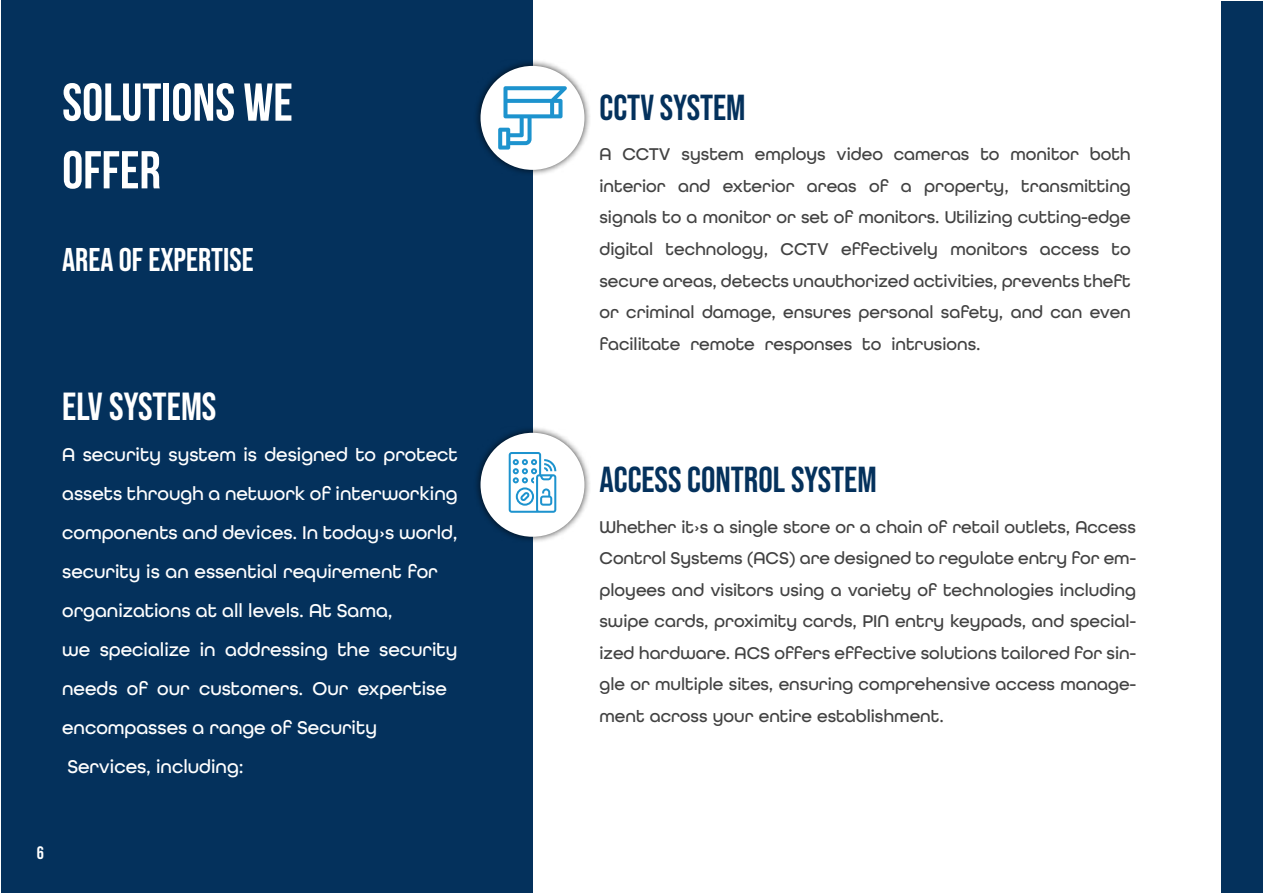
<style>
.page{position:relative;width:1263px;height:893px;background:#fff}
.page>*{position:absolute;margin:0;border:0;box-sizing:border-box;transform-origin:0 0}
.t1{font:700 53.25px/67.7px "Bebas Neue";color:#fff}
.t2{font:39px "Bebas Neue";color:#fff}
.t3{font:36px "Bebas Neue";color:#04315c}
.t4{font:32.7px "Bebas Neue";color:#fff}
.t5{font:500 19.5px/39px "All Round Gothic";color:#fff;text-align:justify}
.t6{font:500 18px/31.7px "All Round Gothic";color:#424242;text-align:justify}
.t7{font:700 18px "Bebas Neue";color:#fff}
</style>
<div class="page">
<div style="left:1px;top:0;width:531px;height:893px;background:#04315c"></div>
<div style="left:1221px;top:1px;width:42px;height:891px;background:#04315c"></div>
<div style="left:473px;top:59px;width:117px;height:117px;background:#000;opacity:.75"></div>
<div style="left:480px;top:66px;width:104px;height:104px;background:#fff;border-radius:50%"></div>
<div style="left:473px;top:426px;width:117px;height:117px;background:#000;opacity:.75"></div>
<div style="left:480px;top:433px;width:104px;height:104px;background:#fff;border-radius:50%"></div>
<svg style="left:498px;top:86px;width:69px;height:64px"></svg>
<svg style="left:509px;top:452px;width:47px;height:61px"></svg>
<p class="t1" style="left:62px;top:68px;width:232px">SOLUTIONS WE<br>OFFER</p>
<p class="t4" style="left:62px;top:241px;width:193px">AREA OF EXPERTISE</p>
<p class="t2" style="left:62px;top:385px;width:156px">ELV SYSTEMS</p>
<p class="t5" style="left:62px;top:434px;width:397px">A security system is designed to protect assets through a network of interworking components and devices. In today›s world, security is an essential requirement for</p>
<p class="t5" style="left:62px;top:591px;width:332px">organizations at all levels. At Sama,</p>
<p class="t5" style="left:62px;top:630px;width:397px">we specialize in addressing the security needs of our customers. Our expertise</p>
<p class="t5" style="left:62px;top:708px;width:316px">encompasses a range of Security</p>
<p class="t5" style="left:67px;top:747px;width:178px">Services, including:</p>
<p class="t7" style="left:37px;top:843px;width:9px">6</p>
<p class="t3" style="left:599px;top:87px;width:148px">CCTV SYSTEM</p>
<p class="t6" style="left:599px;top:138px;width:533px">A CCTV system employs video cameras to monitor both interior and exterior areas of a property, transmitting signals to a monitor or set of monitors. Utilizing cutting-edge digital technology, CCTV effectively monitors access to secure areas, detects unauthorized activities, prevents theft or criminal damage, ensures personal safety, and can even facilitate remote responses to intrusions.</p>
<p class="t3" style="left:599px;top:459px;width:279px">ACCESS CONTROL SYSTEM</p>
<p class="t6" style="left:599px;top:511px;width:538px">Whether it›s a single store or a chain of retail outlets, Access Control Systems (ACS) are designed to regulate entry for em&shy;ployees and visitors using a variety of technologies including swipe cards, proximity cards, PIN entry keypads, and special&shy;ized hardware. ACS offers effective solutions tailored for sin&shy;gle or multiple sites, ensuring comprehensive access manage&shy;ment across your entire establishment.</p>
</div>
